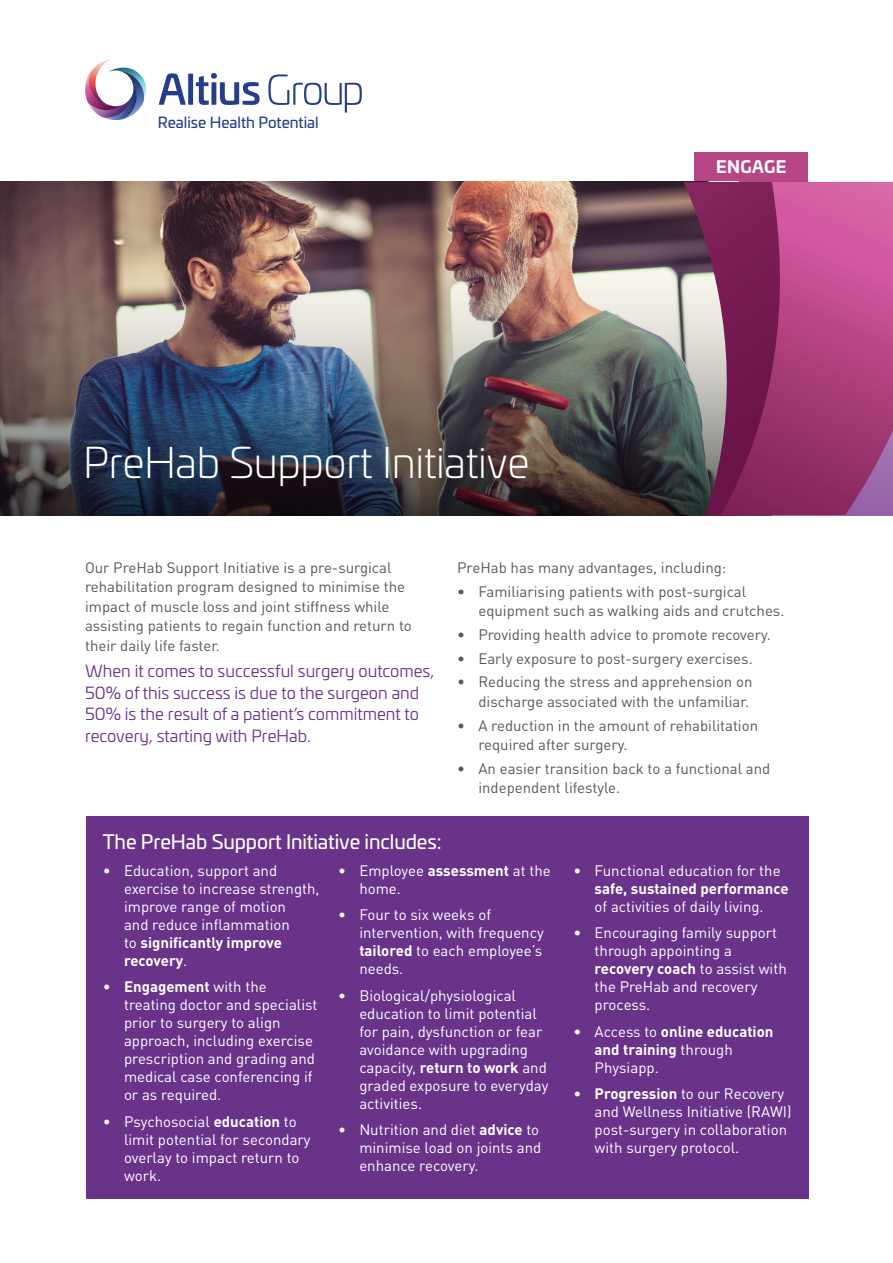
<style>
.page{position:relative;width:893px;height:1263px;background:#fff}
.page>*{position:absolute;margin:0;border:0;box-sizing:border-box;transform-origin:0 0}
.t1{font:300 42px "Univia Pro";letter-spacing:-.01em;color:#fff}
.t2{font:19.5px "Univia Pro";letter-spacing:-.005em;color:#fff}
.t3{font:16.5px/21.8px "Univia Pro";color:#69338a}
.t4{font:700 16.5px "Univia Pro";letter-spacing:.02em;color:#fff}
.t5{font:15px/18px "DIN Pro";color:#fff}
.t6{font:15px/19.5px "DIN Pro";color:#57585a}
.t7{font:700 15px/18px "DIN Pro";color:#fff}
.t8{font:15px "Univia Pro";color:#234188}
.s1{font-weight:700}
.s2{font-weight:400}
</style>
<div class="page">
<div style="left:695px;top:152px;width:113px;height:45px;background:#b74686"></div>
<div style="left:86px;top:817px;width:723px;height:382px;background:#69338a"></div>
<svg style="left:159px;top:73px;width:27px;height:32px"></svg>
<div style="left:188px;top:74px;width:5px;height:31px;background:#243e8b"></div>
<svg style="left:196px;top:73px;width:64px;height:32px"></svg>
<svg style="left:268px;top:74px;width:94px;height:39px"></svg>
<svg style="left:85px;top:59px;width:61px;height:61px"></svg>
<img style="left:0;top:182px;width:684px;height:334px">
<svg style="left:684px;top:182px;width:36px;height:334px;background:#8e7e86"></svg>
<svg style="left:720px;top:182px;width:173px;height:334px;background:#a23a76"></svg>
<svg style="left:845px;top:430px;width:48px;height:86px;background:#984b89"></svg>
<p class="t8" style="left:158px;top:111px;width:162px">Realise Health Potential</p>
<h1 class="t1" style="left:83px;top:432px;width:448px">PreHab Support Initiative</h1>
<p class="t4" style="left:716px;top:153px;width:72px">ENGAGE</p>
<p class="t6" style="left:85px;top:557px;width:328px">Our PreHab Support Initiative is a pre-surgical rehabilitation program designed to minimise the impact of muscle loss and joint stiffness while assisting patients to regain function and return to their daily life faster.</p>
<p class="t3" style="left:85px;top:659px;width:351px">When it comes to successful surgery outcomes, 50% of this success is due to the surgeon and 50% is the result of a patient’s commitment to recovery, starting with PreHab.</p>
<p class="t6" style="left:457px;top:557px;width:271px">PreHab has many advantages, including:</p>
<p class="t6" style="left:478px;top:581px;width:308px;text-indent:-21px">• Familiarising patients with post-surgical equipment such as walking aids and crutches.</p>
<p class="t6" style="left:457px;top:624px;width:315px">• Providing health advice to promote recovery.</p>
<p class="t6" style="left:457px;top:648px;width:297px">• Early exposure to post-surgery exercises.</p>
<p class="t6" style="left:457px;top:671px;width:297px;text-align:right">• Reducing the stress and apprehension on discharge associated with the unfamiliar.</p>
<p class="t6" style="left:478px;top:715px;width:281px;text-indent:-21px">• A reduction in the amount of rehabilitation required after surgery.</p>
<p class="t6" style="left:478px;top:758px;width:294px;text-indent:-21px">• An easier transition back to a functional and independent lifestyle.</p>
<h2 class="t2" style="left:103px;top:827px;width:340px">The PreHab Support Initiative includes:</h2>
<p class="t5" style="left:124px;top:861px;width:197px;text-indent:-21px">• Education, support and exercise to increase strength, improve range of motion<br>and reduce inflammation<br>to <span class="s1">significantly improve recovery</span>.</p>
<p class="t5" style="left:124px;top:977px;width:195px;text-indent:-21px">• <span class="s1">Engagement</span> with the treating doctor and specialist prior to surgery to align approach, including exercise prescription and grading and medical case conferencing if or as required.</p>
<p class="t5" style="left:124px;top:1112px;width:188px;text-indent:-21px">• Psychosocial <span class="s1">education</span> to limit potential for secondary overlay to impact return to work.</p>
<p class="t5" style="left:359px;top:861px;width:193px;text-indent:-21px">• Employee <span class="s1">assessment</span> at the home.</p>
<p class="t5" style="left:359px;top:905px;width:186px;text-indent:-21px">• Four to six weeks of intervention, with frequency <span class="s1">tailored</span> to each employee’s needs.</p>
<p class="t5" style="left:359px;top:986px;width:191px;text-indent:-21px">• Biological/physiological education to limit potential for pain, dysfunction or fear avoidance with upgrading capacity, <span class="s1">return to work</span> and graded exposure to everyday activities.</p>
<p class="t5" style="left:359px;top:1120px;width:183px;text-indent:-21px">• Nutrition and diet <span class="s1">advice</span> to minimise load on joints and enhance recovery.</p>
<p class="t5" style="left:573px;top:861px;width:209px">• Functional education for the</p>
<p class="t7" style="left:595px;top:879px;width:196px">safe, sustained performance</p>
<p class="t5" style="left:595px;top:897px;width:170px">of activities of daily living.</p>
<p class="t5" style="left:595px;top:923px;width:194px;text-indent:-21px">• Encouraging family support through appointing a <span class="s1">recovery coach</span> to assist with the PreHab and recovery process.</p>
<p class="t7" style="left:595px;top:1022px;width:180px;text-indent:-21px"><span class="s2">• Access to</span> online education and training <span class="s2">through<br>Physiapp.</span></p>
<p class="t5" style="left:595px;top:1084px;width:198px;text-indent:-21px">• <span class="s1">Progression</span> to our Recovery and Wellness Initiative (RAWI) post-surgery in collaboration with surgery protocol.</p>
</div>
